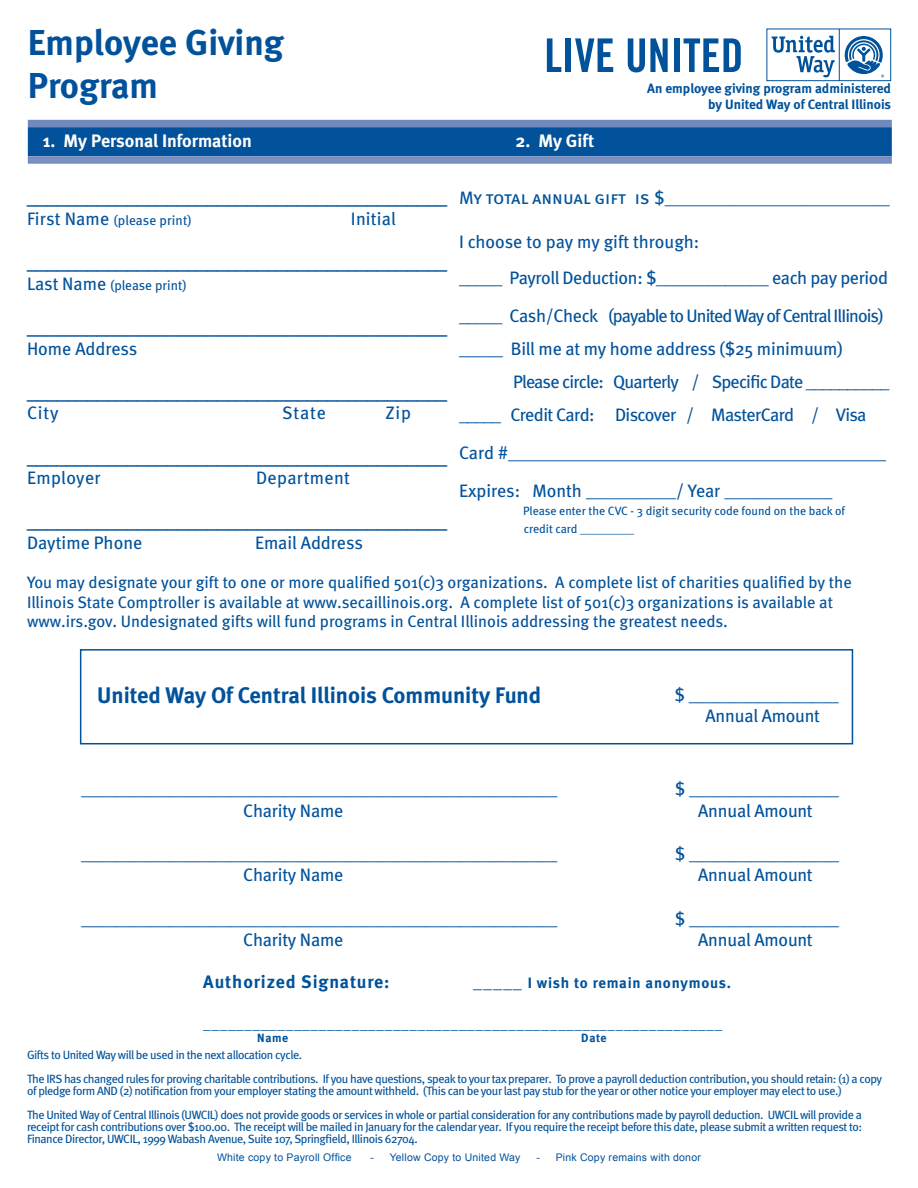
<style>
.page{position:relative;width:918px;height:1188px;background:#fff}
.page>*{position:absolute;margin:0;border:0;box-sizing:border-box;transform-origin:0 0}
.t1{font:700 36px "Meta";color:#01529b}
.t2{font:22.5px "Meta Bold LF";color:#01529b}
.t3{font:18px "Meta";letter-spacing:-.01em;color:#01529b}
.t4{font:18px "Arial";color:#01529b}
.t5{font:700 18px "Meta";letter-spacing:.05em;color:#01529b}
.t6{font:18px "Meta";letter-spacing:-.05em;color:#01529b}
.t7{font:18px "Meta Book Caps";color:#01529b}
.t8{font:18px "Meta";letter-spacing:-.04em;color:#01529b}
.t9{font:18px "Meta";letter-spacing:-.035em;color:#01529b}
.t10{font:700 18px "Meta";color:#fff}
.t11{font:18px "Meta";letter-spacing:.02em;color:#01529b}
.t12{font:18px "Meta";letter-spacing:.01em;color:#01529b}
.t13{font:16.5px "Meta";color:#01529b}
.t14{font:700 15px "Meta";letter-spacing:.05em;color:#01529b}
.t15{font:700 13.5px "Meta";color:#01529b}
.t16{font:13.5px "Meta";color:#01529b}
.t17{font:12px/12px "Meta";letter-spacing:-.035em;color:#01529b}
.t18{font:12px "Meta";color:#01529b}
.t19{font:12px "Meta";letter-spacing:-.005em;color:#01529b}
.t20{font:700 12px "Meta";letter-spacing:.05em;color:#01529b}
.t21{font:10.5px "Arial";letter-spacing:.02em;color:#01529b}
.s1{font-weight:400}
.s2{font-size:18px}
</style>
<div class="page">
<div style="left:28px;top:127px;width:864px;height:29px;background:#01529b;border:2px solid #01529b"></div>
<div style="left:28px;top:120px;width:864px;height:7px;background:#7089bf"></div>
<svg style="left:28px;top:156px;width:864px;height:8px;background:#7e95c5"></svg>
<svg style="left:547px;top:38px;width:14px;height:34px"></svg>
<div style="left:566px;top:38px;width:5px;height:34px;background:#01529b"></div>
<svg style="left:575px;top:38px;width:38px;height:34px"></svg>
<svg style="left:628px;top:38px;width:40px;height:34px"></svg>
<div style="left:674px;top:38px;width:6px;height:34px;background:#01529b"></div>
<svg style="left:684px;top:38px;width:57px;height:34px"></svg>
<div style="left:766px;top:29px;width:125px;height:52px;border:1px solid #01529b"></div>
<svg style="left:772px;top:36px;width:63px;height:41px"></svg>
<svg style="left:845px;top:36px;width:39px;height:42px"></svg>
<hr style="left:839px;top:29px;width:1px;height:52px;background:#01529b">
<div style="left:80px;top:649px;width:773px;height:95px;border:2px solid #01529b"></div>
<p class="t1" style="left:28px;top:21px;width:257px">Employee Giving</p>
<p class="t1" style="left:28px;top:64px;width:132px">Program</p>
<p class="t15" style="left:647px;top:80px;width:245px">An employee giving program administered</p>
<p class="t15" style="left:708px;top:97px;width:184px">by United Way of Central Illinois</p>
<p class="t10" style="left:43px;top:131px;width:210px">1. My Personal Information</p>
<p class="t10" style="left:515px;top:131px;width:80px">2. My Gift</p>
<p class="t7" style="left:459px;top:188px;width:432px">My total annual gift is $_________________________</p>
<p class="t3" style="left:459px;top:231px;width:242px">I choose to pay my gift through:</p>
<p class="t3" style="left:459px;top:267px;width:431px">_____ Payroll Deduction: $_____________ each pay period</p>
<p class="t6" style="left:459px;top:305px;width:426px">_____ Cash/Check (payable to United Way of Central IlIinois)</p>
<p class="t3" style="left:459px;top:338px;width:385px">_____ Bill me at my home address ($25 minimuum)</p>
<p class="t8" style="left:513px;top:371px;width:378px">Please circle: Quarterly / Specific Date __________</p>
<p class="t9" style="left:459px;top:404px;width:409px">_____ Credit Card: Discover / MasterCard / Visa</p>
<p class="t5" style="left:459px;top:443px;width:429px"><span class="s1">Card #</span>__________________________________________</p>
<p class="t3" style="left:459px;top:481px;width:375px">Expires: Month __________/ Year ____________</p>
<p class="t18" style="left:523px;top:504px;width:324px">Please enter the CVC - 3 digit security code found on the back of</p>
<p class="t19" style="left:524px;top:522px;width:112px">credit card _________</p>
<p class="t4" style="left:27px;top:185px;width:422px">__________________________________________</p>
<p class="t16" style="left:27px;top:212px;width:166px"><span class="s2">First Name</span> (please print)</p>
<p class="t12" style="left:351px;top:208px;width:46px">Initial</p>
<p class="t4" style="left:27px;top:250px;width:422px">__________________________________________</p>
<p class="t16" style="left:27px;top:277px;width:161px"><span class="s2">Last Name</span> (please print)</p>
<p class="t4" style="left:27px;top:315px;width:422px">__________________________________________</p>
<p class="t3" style="left:27px;top:338px;width:112px">Home Address</p>
<p class="t4" style="left:27px;top:380px;width:422px">__________________________________________</p>
<p class="t3" style="left:27px;top:403px;width:33px">City</p>
<p class="t3" style="left:282px;top:403px;width:45px">State</p>
<p class="t3" style="left:385px;top:403px;width:27px">Zip</p>
<p class="t4" style="left:27px;top:445px;width:422px">__________________________________________</p>
<p class="t11" style="left:27px;top:467px;width:75px">Employer</p>
<p class="t11" style="left:256px;top:467px;width:95px">Department</p>
<p class="t4" style="left:27px;top:509px;width:422px">__________________________________________</p>
<p class="t3" style="left:27px;top:532px;width:117px">Daytime Phone</p>
<p class="t3" style="left:255px;top:532px;width:109px">Email Address</p>
<p class="t13" style="left:27px;top:572px;width:826px">You may designate your gift to one or more qualified 501(c)3 organizations. A complete list of charities qualified by the</p>
<p class="t13" style="left:27px;top:592px;width:808px">Illinois State Comptroller is available at www.secaillinois.org. A complete list of 501(c)3 organizations is available at</p>
<p class="t13" style="left:27px;top:612px;width:702px">www.irs.gov. Undesignated gifts will fund programs in Central Illinois addressing the greatest needs.</p>
<p class="t2" style="left:97px;top:682px;width:446px">United Way Of Central Illinois Community Fund</p>
<p class="t3" style="left:81px;top:778px;width:478px">______________________________________________________</p>
<p class="t3" style="left:675px;top:684px;width:166px">$ _________________</p>
<p class="t3" style="left:706px;top:705px;width:116px">Annual Amount</p>
<p class="t3" style="left:675px;top:778px;width:166px">$ _________________</p>
<p class="t3" style="left:243px;top:800px;width:102px">Charity Name</p>
<p class="t3" style="left:698px;top:800px;width:116px">Annual Amount</p>
<p class="t3" style="left:81px;top:843px;width:478px">______________________________________________________</p>
<p class="t3" style="left:675px;top:843px;width:166px">$ _________________</p>
<p class="t3" style="left:243px;top:865px;width:102px">Charity Name</p>
<p class="t3" style="left:698px;top:865px;width:116px">Annual Amount</p>
<p class="t3" style="left:81px;top:908px;width:478px">______________________________________________________</p>
<p class="t3" style="left:675px;top:908px;width:166px">$ _________________</p>
<p class="t3" style="left:243px;top:929px;width:102px">Charity Name</p>
<p class="t3" style="left:698px;top:929px;width:116px">Annual Amount</p>
<p class="t5" style="left:203px;top:972px;width:188px">Authorized Signature:</p>
<p class="t14" style="left:473px;top:974px;width:259px"><span class="s2">_____</span> I wish to remain anonymous.</p>
<p class="t14" style="left:203px;top:1015px;width:520px">_______________________________________________________________</p>
<p class="t20" style="left:257px;top:1031px;width:33px">Name</p>
<p class="t20" style="left:581px;top:1031px;width:27px">Date</p>
<p class="t17" style="left:27px;top:1049px;width:277px">Gifts to United Way will be used in the next allocation cycle.</p>
<p class="t17" style="left:27px;top:1073px;width:857px">The IRS has changed rules for proving charitable contributions. If you have questions, speak to your tax preparer. To prove a payroll deduction contribution, you should retain: (1) a copy of pledge form AND (2) notification from your employer stating the amount withheld. (This can be your last pay stub for the year or other notice your employer may elect to use.)</p>
<p class="t17" style="left:27px;top:1109px;width:837px;text-align:justify">The United Way of Central Illinois (UWCIL) does not provide goods or services in whole or partial consideration for any contributions made by payroll deduction. UWCIL will provide a receipt for cash contributions over $100.00. The receipt will be mailed in January for the calendar year. If you require the receipt before this date, please submit a written request to:<br>Finance Director, UWCIL, 1999 Wabash Avenue, Suite 107, Springfield, Illinois 62704.</p>
<p class="t21" style="left:217px;top:1151px;width:136px">White copy to Payroll Office</p>
<p class="t21" style="left:371px;top:1151px;width:152px">- Yellow Copy to United Way</p>
<p class="t21" style="left:536px;top:1151px;width:166px">- Pink Copy remains with donor</p>
</div>
